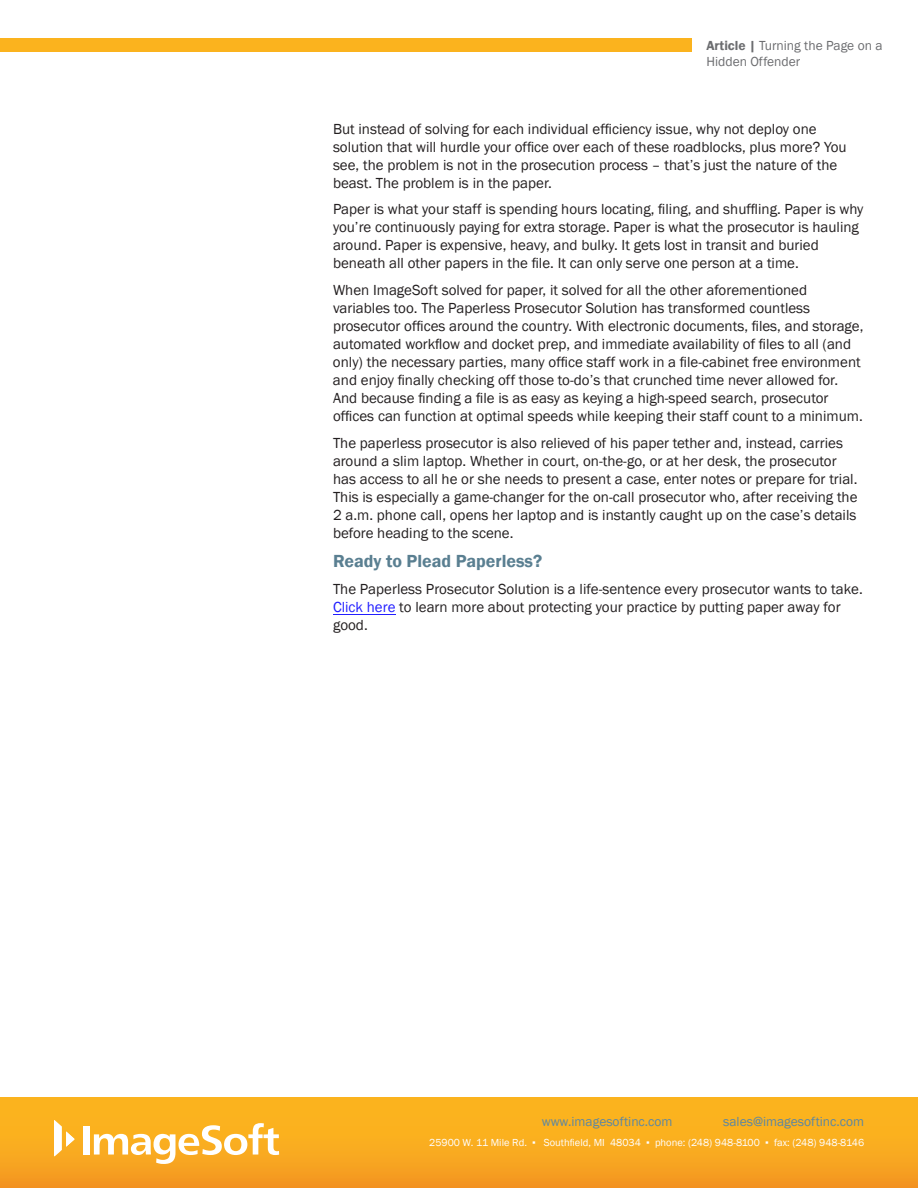
<style>
.page{position:relative;width:918px;height:1188px;background:#fff}
.page>*{position:absolute;margin:0;border:0;box-sizing:border-box;transform-origin:0 0}
.t1{font:600 18px "Franklin Gothic";color:#5a7f91}
.t2{font:15px/18px "Franklin Gothic";color:#231f20}
.t3{font:13.5px "Franklin Gothic";color:#5c87a1}
.t4{font:13.5px/16.2px "Franklin Gothic";color:#6c6d70}
.t5{font:10.5px "Franklin Gothic";color:#fff}
.s1{font-weight:600}
.s2{color:#221eff}
</style>
<div class="page">
<div style="left:0;top:38px;width:691px;height:14px;background:#fbb31e"></div>
<div style="left:0;top:1098px;width:918px;height:90px;background:linear-gradient(to bottom,#fdba1e,#f59a22)"></div>
<div style="left:83px;top:1126px;width:6px;height:29px;background:#fff"></div>
<svg style="left:94px;top:1123px;width:185px;height:41px"></svg>
<svg style="left:54px;top:1120px;width:20px;height:36px"></svg>
<hr style="left:333px;top:614px;width:62px;height:1px;background:#221eff">
<p class="t4" style="left:706px;top:37px;width:178px"><span class="s1">Article |</span> Turning the Page on a<br>Hidden Offender</p>
<p class="t2" style="left:333px;top:120px;width:515px">But instead of solving for each individual efficiency issue, why not deploy one solution that will hurdle your office over each of these roadblocks, plus more? You see, the problem is not in the prosecution process – that’s just the nature of the beast. The problem is in the paper.</p>
<p class="t2" style="left:333px;top:201px;width:532px">Paper is what your staff is spending hours locating, filing, and shuffling. Paper is why you’re continuously paying for extra storage. Paper is what the prosecutor is hauling around. Paper is expensive, heavy, and bulky. It gets lost in transit and buried beneath all other papers in the file. It can only serve one person at a time.</p>
<p class="t2" style="left:333px;top:281px;width:532px">When ImageSoft solved for paper, it solved for all the other aforementioned variables too. The Paperless Prosecutor Solution has transformed countless prosecutor offices around the country. With electronic documents, files, and storage, automated workflow and docket prep, and immediate availability of files to all (and only) the necessary parties, many office staff work in a file-cabinet free environment and enjoy finally checking off those to-do’s that crunched time never allowed for.<br>And because finding a file is as easy as keying a high-speed search, prosecutor offices can function at optimal speeds while keeping their staff count to a minimum.</p>
<p class="t2" style="left:333px;top:434px;width:526px">The paperless prosecutor is also relieved of his paper tether and, instead, carries around a slim laptop. Whether in court, on-the-go, or at her desk, the prosecutor has access to all he or she needs to present a case, enter notes or prepare for trial.<br>This is especially a game-changer for the on-call prosecutor who, after receiving the 2 a.m. phone call, opens her laptop and is instantly caught up on the case’s details before heading to the scene.</p>
<p class="t1" style="left:333px;top:550px;width:211px">Ready to Plead Paperless?</p>
<p class="t2" style="left:333px;top:580px;width:531px">The Paperless Prosecutor Solution is a life-sentence every prosecutor wants to take.<br><span class="s2">Click here</span> to learn more about protecting your practice by putting paper away for good.</p>
<p class="t3" style="left:542px;top:1114px;width:132px">www.imagesoftinc.com</p>
<p class="t3" style="left:723px;top:1114px;width:142px">sales@imagesoftinc.com</p>
<p class="t5" style="left:429px;top:1136px;width:436px">25900 W. 11 Mile Rd. ▪ Southfield, MI 48034 ▪ phone: (248) 948-8100 ▪ fax: (248) 948-8146</p>
</div>
